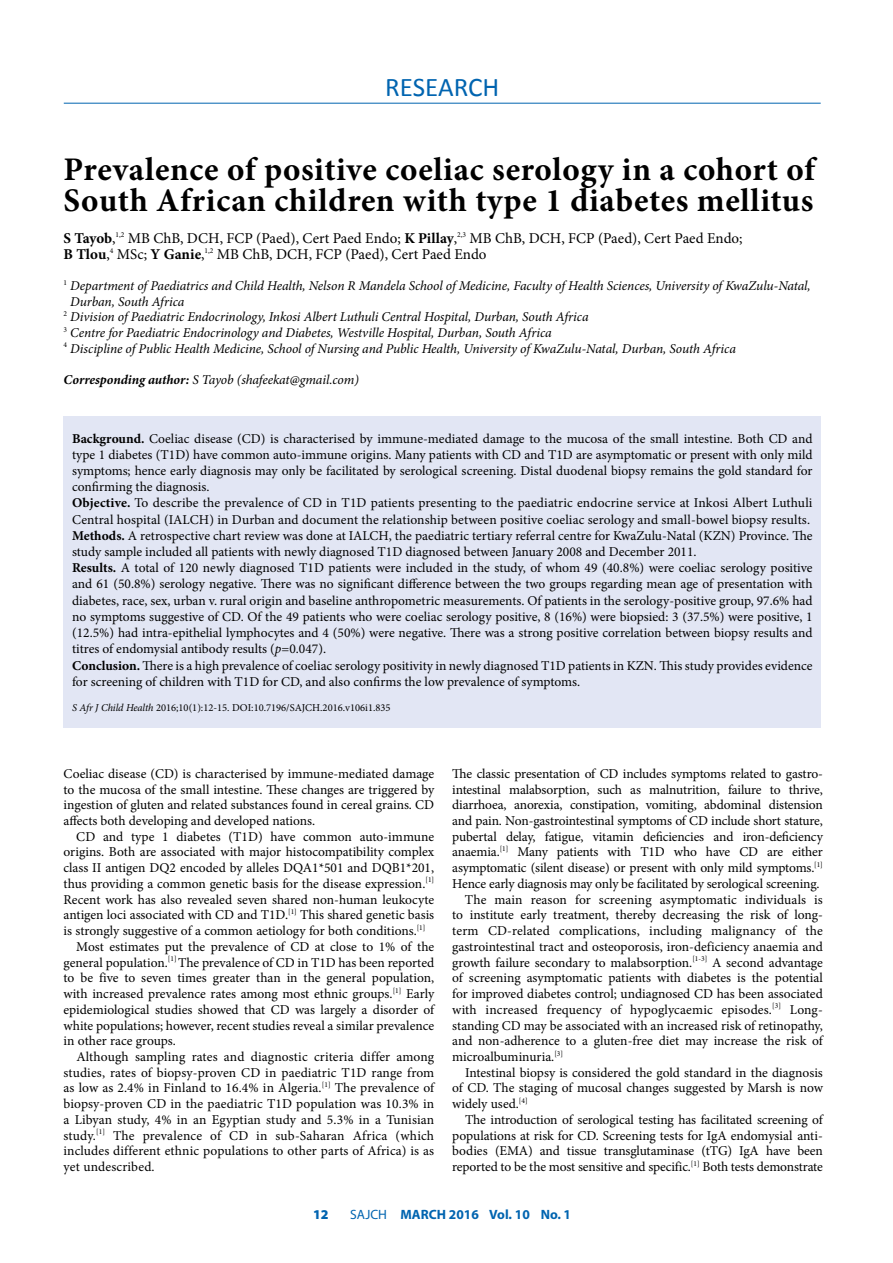
<style>
.page{position:relative;width:893px;height:1263px;background:#fff}
.page>*{position:absolute;margin:0;border:0;box-sizing:border-box;transform-origin:0 0}
.t1{font:700 33px/31.5px "Minion Pro";letter-spacing:.02em;color:#000}
.t2{font:27px "Calibri";color:#0064b0}
.t3{font:15px/15.8px "Minion Pro";color:#000}
.t4{font:13.5px/16.2px "Minion Pro";color:#000;text-align:justify}
.t5{font:italic 13.5px "Minion Pro";letter-spacing:-.01em;color:#000}
.t6{font:700 13.5px "Myriad Pro";color:#0064b0}
.t7{font:900 13.5px "Myriad Pro";color:#0064b0}
.t8{font:10.5px "Minion Pro";color:#000}
.s1{font-weight:700}
.s2{font-style:italic}
.s3{font-weight:400}
</style>
<div class="page">
<hr style="left:64px;top:103px;width:757px;height:1px;background:#0064b0">
<div style="left:64px;top:416px;width:757px;height:312px;background:#e2e6f4"></div>
<h2 class="t2" style="left:385px;top:70px;width:116px">RESEARCH</h2>
<h1 class="t1" style="left:64px;top:153px;width:753px">Prevalence of positive coeliac serology in a cohort of<br>South African children with type 1 diabetes mellitus</h1>
<p class="t3" style="left:64px;top:230px;width:681px"><span class="s1">S Tayob</span>,<sup>1,2</sup> MB ChB, DCH, FCP (Paed), Cert Paed Endo; <span class="s1">K Pillay</span>,<sup>2,3</sup> MB ChB, DCH, FCP (Paed), Cert Paed Endo;<br><span class="s1">B Tlou</span>,<sup>4</sup> MSc; <span class="s1">Y Ganie</span>,<sup>1,2</sup> MB ChB, DCH, FCP (Paed), Cert Paed Endo</p>
<p class="t5" style="left:64px;top:276px;width:749px"><sup>1</sup> Department of Paediatrics and Child Health, Nelson R Mandela School of Medicine, Faculty of Health Sciences, University of KwaZulu-Natal,</p>
<p class="t5" style="left:70px;top:292px;width:116px">Durban, South Africa</p>
<p class="t5" style="left:64px;top:308px;width:527px"><sup>2</sup> Division of Paediatric Endocrinology, Inkosi Albert Luthuli Central Hospital, Durban, South Africa</p>
<p class="t5" style="left:64px;top:324px;width:490px"><sup>3</sup> Centre for Paediatric Endocrinology and Diabetes, Westville Hospital, Durban, South Africa</p>
<p class="t5" style="left:64px;top:339px;width:674px"><sup>4</sup> Discipline of Public Health Medicine, School of Nursing and Public Health, University of KwaZulu-Natal, Durban, South Africa</p>
<p class="t5" style="left:64px;top:371px;width:297px"><span class="s1">Corresponding author:</span> S Tayob (shafeekat@gmail.com)</p>
<p class="t4" style="left:72px;top:430px;width:742px;text-align:left"><span class="s1">Background.</span> Coeliac disease (CD) is characterised by immune-mediated damage to the mucosa of the small intestine. Both CD and type 1 diabetes (T1D) have common auto-immune origins. Many patients with CD and T1D are asymptomatic or present with only mild symptoms; hence early diagnosis may only be facilitated by serological screening. Distal duodenal biopsy remains the gold standard for confirming the diagnosis.<br><span class="s1">Objective.</span> To describe the prevalence of CD in T1D patients presenting to the paediatric endocrine service at Inkosi Albert Luthuli Central hospital (IALCH) in Durban and document the relationship between positive coeliac serology and small-bowel biopsy results.<br><span class="s1">Methods.</span> A retrospective chart review was done at IALCH, the paediatric tertiary referral centre for KwaZulu-Natal (KZN) Province. The study sample included all patients with newly diagnosed T1D diagnosed between January 2008 and December 2011.<br><span class="s1">Results.</span> A total of 120 newly diagnosed T1D patients were included in the study, of whom 49 (40.8%) were coeliac serology positive and 61 (50.8%) serology negative. There was no significant difference between the two groups regarding mean age of presentation with diabetes, race, sex, urban v. rural origin and baseline anthropometric measurements. Of patients in the serology-positive group, 97.6% had no symptoms suggestive of CD. Of the 49 patients who were coeliac serology positive, 8 (16%) were biopsied: 3 (37.5%) were positive, 1 (12.5%) had intra-epithelial lymphocytes and 4 (50%) were negative. There was a strong positive correlation between biopsy results and titres of endomysial antibody results (<span class="s2">p</span>=0.047).<br><span class="s1">Conclusion.</span> There is a high prevalence of coeliac serology positivity in newly diagnosed T1D patients in KZN. This study provides evidence for screening of children with T1D for CD, and also confirms the low prevalence of symptoms.</p>
<p class="t8" style="left:72px;top:701px;width:320px"><span class="s2">S Afr J Child Health</span> 2016;10(1):12-15. DOI:10.7196/SAJCH.2016.v106i1.835</p>
<p class="t4" style="left:64px;top:766px;width:372px;line-height:15.8px">Coeliac disease (CD) is characterised by immune-mediated damage to the mucosa of the small intestine. These changes are triggered by ingestion of gluten and related substances found in cereal grains. CD affects both developing and developed nations.</p>
<p class="t4" style="left:76px;top:828px;width:359px">CD and type 1 diabetes (T1D) have common auto-immune</p>
<p class="t4" style="left:64px;top:844px;width:372px">origins. Both are associated with major histocompatibility complex</p>
<p class="t4" style="left:64px;top:860px;width:372px">class II antigen DQ2 encoded by alleles DQA1*501 and DQB1*201,</p>
<p class="t4" style="left:64px;top:875px;width:372px">thus providing a common genetic basis for the disease expression.<sup>[1]</sup></p>
<p class="t4" style="left:64px;top:891px;width:372px">Recent work has also revealed seven shared non-human leukocyte</p>
<p class="t4" style="left:64px;top:907px;width:372px">antigen loci associated with CD and T1D.<sup>[1]</sup> This shared genetic basis</p>
<p class="t4" style="left:64px;top:923px;width:363px">is strongly suggestive of a common aetiology for both conditions.<sup>[1]</sup></p>
<p class="t4" style="left:76px;top:938px;width:359px">Most estimates put the prevalence of CD at close to 1% of the</p>
<p class="t4" style="left:64px;top:954px;width:372px">general population.<sup>[1]</sup> The prevalence of CD in T1D has been reported</p>
<p class="t4" style="left:64px;top:970px;width:372px">to be five to seven times greater than in the general population,</p>
<p class="t4" style="left:64px;top:986px;width:372px">with increased prevalence rates among most ethnic groups.<sup>[1]</sup> Early</p>
<p class="t4" style="left:64px;top:1001px;width:372px">epidemiological studies showed that CD was largely a disorder of</p>
<p class="t4" style="left:64px;top:1017px;width:372px">white populations; however, recent studies reveal a similar prevalence</p>
<p class="t4" style="left:64px;top:1033px;width:114px">in other race groups.</p>
<p class="t4" style="left:76px;top:1049px;width:359px">Although sampling rates and diagnostic criteria differ among</p>
<p class="t4" style="left:64px;top:1064px;width:372px">studies, rates of biopsy-proven CD in paediatric T1D range from</p>
<p class="t4" style="left:64px;top:1080px;width:372px">as low as 2.4% in Finland to 16.4% in Algeria.<sup>[1]</sup> The prevalence of</p>
<p class="t4" style="left:64px;top:1096px;width:372px">biopsy-proven CD in the paediatric T1D population was 10.3% in</p>
<p class="t4" style="left:64px;top:1111px;width:372px">a Libyan study, 4% in an Egyptian study and 5.3% in a Tunisian</p>
<p class="t4" style="left:64px;top:1127px;width:372px">study.<sup>[1]</sup> The prevalence of CD in sub-Saharan Africa (which</p>
<p class="t4" style="left:64px;top:1143px;width:372px">includes different ethnic populations to other parts of Africa) is as</p>
<p class="t4" style="left:64px;top:1159px;width:93px">yet undescribed.</p>
<p class="t4" style="left:452px;top:765px;width:371px">The classic presentation of CD includes symptoms related to gastro-</p>
<p class="t4" style="left:452px;top:781px;width:372px">intestinal malabsorption, such as malnutrition, failure to thrive,</p>
<p class="t4" style="left:452px;top:797px;width:372px">diarrhoea, anorexia, constipation, vomiting, abdominal distension</p>
<p class="t4" style="left:452px;top:813px;width:372px">and pain. Non-gastrointestinal symptoms of CD include short stature,</p>
<p class="t4" style="left:452px;top:828px;width:372px">pubertal delay, fatigue, vitamin deficiencies and iron-deficiency</p>
<p class="t4" style="left:452px;top:844px;width:372px">anaemia.<sup>[1]</sup> Many patients with T1D who have CD are either</p>
<p class="t4" style="left:452px;top:860px;width:372px">asymptomatic (silent disease) or present with only mild symptoms.<sup>[1]</sup></p>
<p class="t4" style="left:452px;top:875px;width:369px">Hence early diagnosis may only be facilitated by serological screening.</p>
<p class="t4" style="left:465px;top:891px;width:359px">The main reason for screening asymptomatic individuals is</p>
<p class="t4" style="left:452px;top:907px;width:372px">to institute early treatment, thereby decreasing the risk of long-</p>
<p class="t4" style="left:452px;top:923px;width:372px">term CD-related complications, including malignancy of the</p>
<p class="t4" style="left:452px;top:938px;width:372px">gastrointestinal tract and osteoporosis, iron-deficiency anaemia and</p>
<p class="t4" style="left:452px;top:954px;width:372px">growth failure secondary to malabsorption.<sup>[1-3]</sup> A second advantage</p>
<p class="t4" style="left:452px;top:970px;width:372px">of screening asymptomatic patients with diabetes is the potential</p>
<p class="t4" style="left:452px;top:986px;width:372px">for improved diabetes control; undiagnosed CD has been associated</p>
<p class="t4" style="left:452px;top:1001px;width:372px">with increased frequency of hypoglycaemic episodes.<sup>[3]</sup> Long-</p>
<p class="t4" style="left:452px;top:1017px;width:372px">standing CD may be associated with an increased risk of retinopathy,</p>
<p class="t4" style="left:452px;top:1033px;width:372px">and non-adherence to a gluten-free diet may increase the risk of</p>
<p class="t4" style="left:452px;top:1049px;width:112px">microalbuminuria.<sup>[3]</sup></p>
<p class="t4" style="left:465px;top:1064px;width:359px">Intestinal biopsy is considered the gold standard in the diagnosis</p>
<p class="t4" style="left:452px;top:1080px;width:372px">of CD. The staging of mucosal changes suggested by Marsh is now</p>
<p class="t4" style="left:452px;top:1096px;width:77px">widely used.<sup>[4]</sup></p>
<p class="t4" style="left:465px;top:1111px;width:359px">The introduction of serological testing has facilitated screening of</p>
<p class="t4" style="left:452px;top:1127px;width:369px">populations at risk for CD. Screening tests for IgA endomysial anti--</p>
<p class="t4" style="left:452px;top:1143px;width:372px">bodies (EMA) and tissue transglutaminase (tTG) IgA have been</p>
<p class="t4" style="left:452px;top:1159px;width:372px">reported to be the most sensitive and specific.<sup>[1]</sup> Both tests demonstrate</p>
<p class="t7" style="left:313px;top:1207px;width:17px">12</p>
<p class="t6" style="left:350px;top:1206px;width:222px"><span class="s3">SAJCH</span> MARCH 2016 Vol. 10 No. 1</p>
</div>
